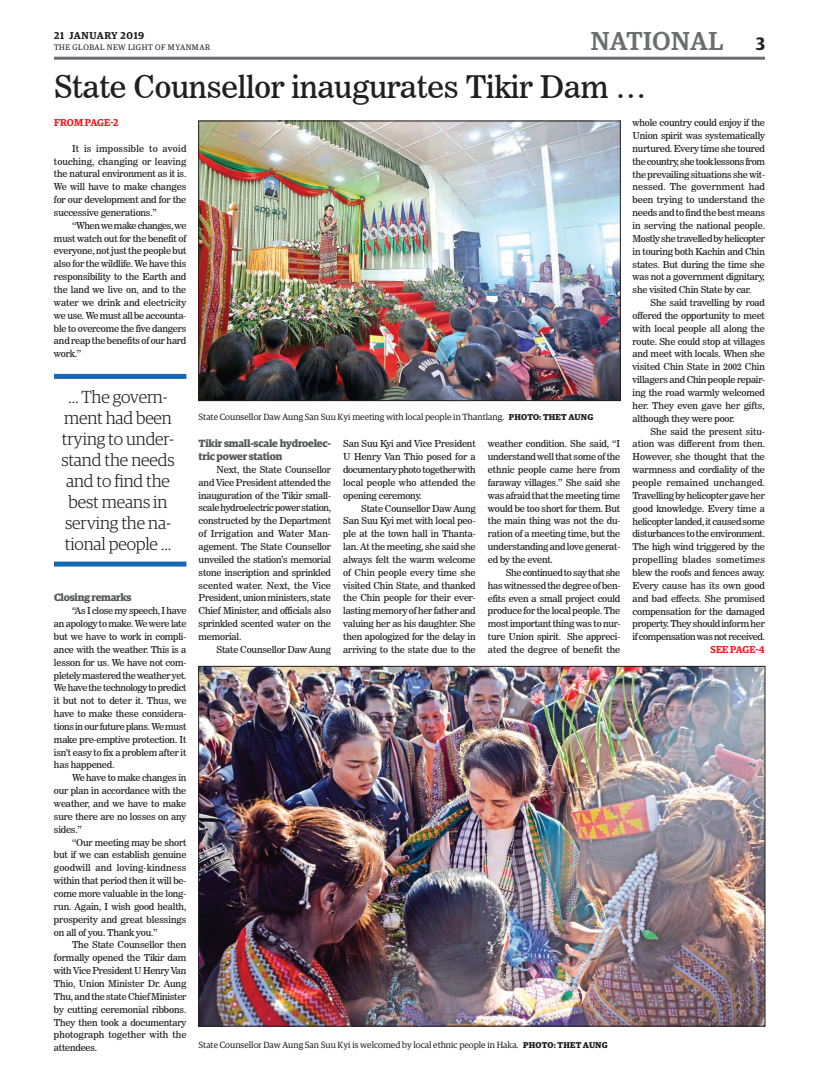
<style>
.page{position:relative;width:819px;height:1080px;background:#fff}
.page>*{position:absolute;margin:0;border:0;box-sizing:border-box;transform-origin:0 0}
.t1{font:31px "News 706 BT Roman C";letter-spacing:-.01em;color:#231f20}
.t2{font:500 26px "Guardian Egyp";letter-spacing:.02em;color:#6c6d70}
.t3{font:300 17.5px/21px "Guardian Egyp";letter-spacing:-.01em;color:#231f20;text-align:center}
.t4{font:700 10.5px/12.9px "Guardian Egyp";letter-spacing:-.02em;color:#57585a}
.t5{font:600 10px "Guardian Egyp";color:#ee1d23}
.t6{font:600 10px "Guardian Egyp";letter-spacing:.06em;color:#231f20}
.t7{font:9.5px/12.9px "News 706 BT Roman C";letter-spacing:-.02em;color:#231f20;text-align:justify}
.t8{font:9px "Guardian Egyp";color:#231f20}
.t9{font:8px "Guardian Egyp";letter-spacing:.06em;color:#231f20}
.s1{font-weight:600;font-size:18px;color:#231f20}
.s2{font-weight:700;font-size:8.5px}
</style>
<div class="page">
<hr style="left:54px;top:57px;width:711px;height:3px;background:#6c6d70">
<div style="left:54px;top:374px;width:132px;height:5px;background:#1768b4"></div>
<div style="left:54px;top:562px;width:132px;height:5px;background:#1768b4"></div>
<img style="left:201px;top:123px;width:417px;height:276px">
<div style="left:199px;top:121px;width:421px;height:280px;border:1px solid #231f20"></div>
<img style="left:201px;top:668px;width:562px;height:356px">
<p class="t6" style="left:54px;top:28px;width:92px">21 JANUARY 2019</p>
<p class="t9" style="left:54px;top:42px;width:158px">THE GLOBAL NEW LIGHT OF MYANMAR</p>
<h2 class="t2" style="left:591px;top:23px;width:176px">NATIONAL <span class="s1">3</span></h2>
<h1 class="t1" style="left:54px;top:68px;width:594px">State Counsellor inaugurates Tikir Dam …</h1>
<p class="t5" style="left:54px;top:115px;width:66px">FROM PAGE-2</p>
<p class="t7" style="left:54px;top:142px;width:134px;text-indent:18px">It is impossible to avoid touching, changing or leaving the natural environment as it is.<br>We will have to make changes for our development and for the successive generations.”</p>
<p class="t7" style="left:54px;top:219px;width:134px;text-indent:18px">“When we make changes, we must watch out for the benefit of everyone, not just the people but also for the wildlife. We have this responsibility to the Earth and the land we live on, and to the water we drink and electricity we use. We must all be accounta&shy;ble to overcome the five dangers and reap the benefits of our hard work.”</p>
<p class="t7" style="left:633px;top:116px;width:134px">whole country could enjoy if the Union spirit was systematically nurtured. Every time she toured the country, she took lessons from the prevailing situations she wit&shy;nessed. The government had been trying to understand the needs and to find the best means in serving the national people.<br>Mostly she travelled by helicopter in touring both Kachin and Chin states. But during the time she was not a government dignitary, she visited Chin State by car.</p>
<p class="t7" style="left:633px;top:296px;width:134px;text-indent:18px">She said travelling by road offered the opportunity to meet with local people all along the route. She could stop at villages and meet with locals. When she visited Chin State in 2002 Chin villagers and Chin people repair&shy;ing the road warmly welcomed her. They even gave her gifts, although they were poor.</p>
<p class="t7" style="left:633px;top:425px;width:134px;text-indent:18px">She said the present situ&shy;ation was different from then.<br>However, she thought that the warmness and cordiality of the people remained unchanged.<br>Travelling by helicopter gave her good knowledge. Every time a helicopter landed, it caused some disturbances to the environment.<br>The high wind triggered by the propelling blades sometimes blew the roofs and fences away.<br>Every cause has its own good and bad effects. She promised compensation for the damaged property. They should inform her if compensation was not received.</p>
<p class="t5" style="left:711px;top:642px;width:56px">SEE PAGE-4</p>
<h3 class="t3" style="left:61px;top:385px;width:115px">… The govern&shy;ment had been trying to under&shy;stand the needs and to find the best means in serving the na&shy;tional people …</h3>
<p class="t8" style="left:199px;top:411px;width:396px">State Counsellor Daw Aung San Suu Kyi meeting with local people in Thantlang. <span class="s2">PHOTO: THET AUNG</span></p>
<p class="t4" style="left:199px;top:436px;width:134px">Tikir small-scale hydroelec&shy;tric power station</p>
<p class="t7" style="left:199px;top:463px;width:134px;text-indent:18px">Next, the State Counsellor and Vice President attended the inauguration of the Tikir small&shy;scale hydroelectric power station, constructed by the Department of Irrigation and Water Man&shy;agement. The State Counsellor unveiled the station’s memorial stone inscription and sprinkled scented water. Next, the Vice President, union ministers, state Chief Minister, and officials also sprinkled scented water on the memorial.</p>
<p class="t7" style="left:217px;top:643px;width:116px">State Counsellor Daw Aung</p>
<p class="t7" style="left:343px;top:437px;width:134px">San Suu Kyi and Vice President U Henry Van Thio posed for a documentary photo together with local people who attended the opening ceremony.</p>
<p class="t7" style="left:343px;top:502px;width:134px;text-indent:18px">State Counsellor Daw Aung San Suu Kyi met with local peo&shy;ple at the town hall in Thanta&shy;lan. At the meeting, she said she always felt the warm welcome of Chin people every time she visited Chin State, and thanked the Chin people for their ever&shy;lasting memory of her father and valuing her as his daughter. She then apologized for the delay in arriving to the state due to the</p>
<p class="t7" style="left:488px;top:437px;width:134px">weather condition. She said, “I understand well that some of the ethnic people came here from faraway villages.” She said she was afraid that the meeting time would be too short for them. But the main thing was not the du&shy;ration of a meeting time, but the understanding and love generat&shy;ed by the event.</p>
<p class="t7" style="left:488px;top:566px;width:134px;text-indent:18px">She continued to say that she has witnessed the degree of ben&shy;efits even a small project could produce for the local people. The most important thing was to nur&shy;ture Union spirit. She appreci&shy;ated the degree of benefit the</p>
<p class="t4" style="left:54px;top:590px;width:79px">Closing remarks</p>
<p class="t7" style="left:54px;top:604px;width:134px;text-indent:18px">“As I close my speech, I have an apology to make. We were late but we have to work in compli&shy;ance with the weather. This is a lesson for us. We have not com&shy;pletely mastered the weather yet.<br>We have the technology to predict it but not to deter it. Thus, we have to make these considera&shy;tions in our future plans. We must make pre-emptive protection. It isn’t easy to fix a problem after it has happened.</p>
<p class="t7" style="left:54px;top:771px;width:134px;text-indent:18px">We have to make changes in our plan in accordance with the weather, and we have to make sure there are no losses on any sides.”</p>
<p class="t7" style="left:54px;top:836px;width:134px;text-indent:18px">“Our meeting may be short but if we can establish genuine goodwill and loving-kindness within that period then it will be&shy;come more valuable in the long&shy;run. Again, I wish good health, prosperity and great blessings on all of you. Thank you.”</p>
<p class="t7" style="left:54px;top:939px;width:134px;text-indent:18px">The State Counsellor then formally opened the Tikir dam with Vice President U Henry Van Thio, Union Minister Dr. Aung Thu, and the state Chief Minister by cutting ceremonial ribbons.<br>They then took a documentary photograph together with the attendees.</p>
<p class="t8" style="left:199px;top:1038px;width:411px">State Counsellor Daw Aung San Suu Kyi is welcomed by local ethnic people in Haka. <span class="s2">PHOTO: THET AUNG</span></p>
</div>
